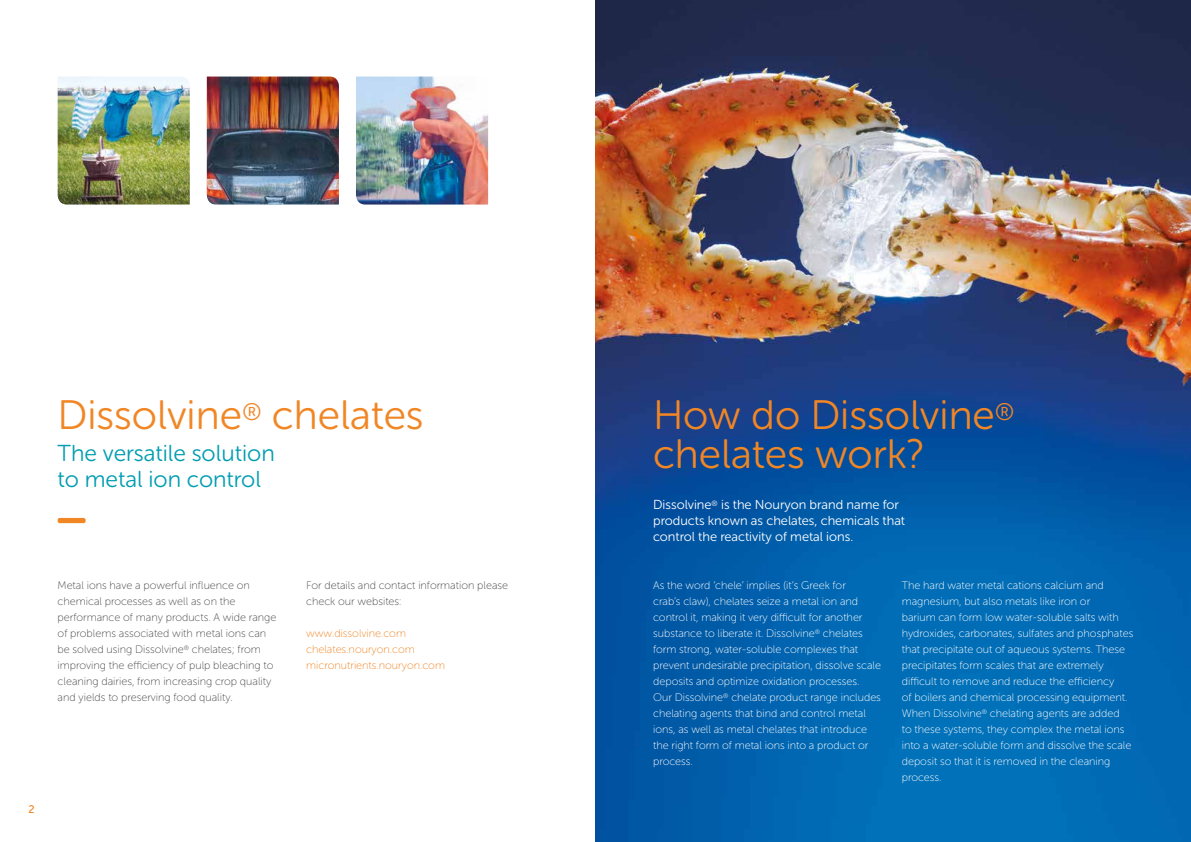
<style>
.page{position:relative;width:1191px;height:842px;background:#fff}
.page>*{position:absolute;margin:0;border:0;box-sizing:border-box;transform-origin:0 0}
.t1{font:41px/39px "Museo Sans Rounded 300";color:#f18625}
.t2{font:23px/26px "Museo Sans Rounded 300";color:#009db1}
.t3{font:13px/16px "Museo Sans Rounded 300";color:#fff}
.t4{font:11px/16px "Museo Sans Rounded 100";color:#fff}
.t5{font:11px/16px "Museo Sans Rounded 100";color:#4a4a49}
.t6{font:11px/16px "Museo Sans Rounded 100";color:#f18625}
.t7{font:11px "Museo Sans Rounded 500";color:#f18625}
</style>
<div class="page">
<img style="left:595px;top:0;width:596px;height:842px">
<div style="left:58px;top:518px;width:28px;height:5px;background:#f18625;border-radius:2px"></div>
<img style="left:207px;top:77px;width:132px;height:128px">
<img style="left:58px;top:77px;width:132px;height:128px">
<img style="left:356px;top:77px;width:132px;height:128px">
<h1 class="t1" style="left:58px;top:395px;width:367px">Dissolvine<sup>®</sup> chelates</h1>
<h2 class="t2" style="left:58px;top:440px;width:219px">The versatile solution to metal ion control</h2>
<p class="t5" style="left:58px;top:577px;width:220px">Metal ions have a powerful influence on chemical processes as well as on the performance of many products. A wide range of problems associated with metal ions can be solved using Dissolvine<sup>®</sup> chelates; from improving the efficiency of pulp bleaching to cleaning dairies, from increasing crop quality and yields to preserving food quality.</p>
<p class="t5" style="left:306px;top:577px;width:203px">For details and contact information please check our websites:</p>
<p class="t6" style="left:306px;top:625px;width:140px">www.dissolvine.com chelates.nouryon.com micronutrients.nouryon.com</p>
<p class="t7" style="left:28px;top:803px;width:8px">2</p>
<h1 class="t1" style="left:653px;top:395px;width:363px">How do Dissolvine<sup>® </sup>chelates work?</h1>
<p class="t3" style="left:653px;top:496px;width:253px">Dissolvine<sup>®</sup> is the Nouryon brand name for products known as chelates, chemicals that control the reactivity of metal ions.</p>
<p class="t4" style="left:653px;top:577px;width:229px">As the word ‘chele’ implies (it’s Greek for<br>crab’s claw), chelates seize a metal ion and control it, making it very difficult for another substance to liberate it. Dissolvine<sup>®</sup> chelates form strong, water-soluble complexes that prevent undesirable precipitation, dissolve scale deposits and optimize oxidation processes.<br>Our Dissolvine<sup>®</sup> chelate product range includes chelating agents that bind and control metal ions, as well as metal chelates that introduce the right form of metal ions into a product or process.</p>
<p class="t4" style="left:901px;top:577px;width:233px">The hard water metal cations calcium and magnesium, but also metals like iron or<br>barium can form low water-soluble salts with hydroxides, carbonates, sulfates and phosphates that precipitate out of aqueous systems. These precipitates form scales that are extremely difficult to remove and reduce the efficiency<br>of boilers and chemical processing equipment.<br>When Dissolvine<sup>®</sup> chelating agents are added<br>to these systems, they complex the metal ions into a water-soluble form and dissolve the scale deposit so that it is removed in the cleaning process.</p>
</div>
